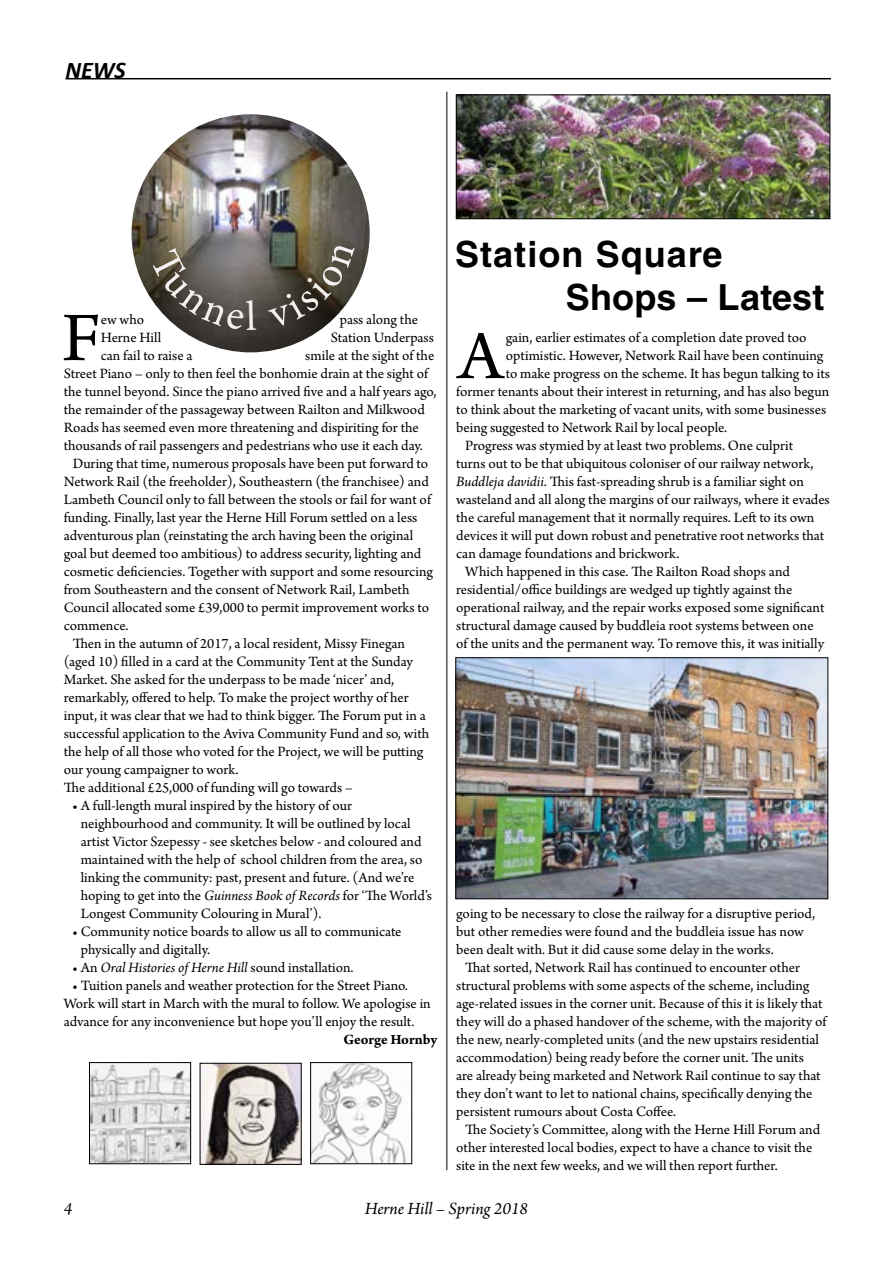
<style>
.page{position:relative;width:893px;height:1263px;background:#fff}
.page>*{position:absolute;margin:0;border:0;box-sizing:border-box;transform-origin:0 0}
.t1{font:73.2px "Arno Pro";color:#000}
.t2{font:700 36px/43.2px "Helvetica LT Std";letter-spacing:.025em;color:#000}
.t3{font:italic 700 24px "Calibri";color:#000}
.t4{font:italic 18px "Arno Pro";color:#000}
.t5{font:15px/18px "Arno Pro";color:#000}
.t6{font:italic 15px "Arno Pro";letter-spacing:-.005em;color:#000}
.t7{font:700 15px "Arno Pro";color:#000}
.s1{font-style:italic}
.s2{font-style:normal}
</style>
<div class="page">
<hr style="left:65px;top:78px;width:766px;height:1px;background:#000">
<hr style="left:446px;top:92px;width:1px;height:1078px;background:#000">
<img style="left:457px;top:659px;width:369px;height:238px">
<div style="left:455px;top:657px;width:373px;height:242px;border:1px solid #000"></div>
<img style="left:458px;top:96px;width:370px;height:121px">
<div style="left:456px;top:94px;width:374px;height:125px;border:1px solid #000"></div>
<img style="left:132px;top:114px;width:238px;height:238px;border-radius:119px">
<img style="left:91px;top:1064px;width:98px;height:98px">
<div style="left:89px;top:1062px;width:102px;height:102px;border:1px solid #000"></div>
<img style="left:202px;top:1065px;width:98px;height:98px">
<div style="left:200px;top:1063px;width:102px;height:102px;border:1px solid #000"></div>
<img style="left:312px;top:1064px;width:94px;height:98px">
<div style="left:310px;top:1062px;width:102px;height:102px;border:1px solid #000"></div>
<svg style="left:150px;top:248px;width:106px;height:82px;background:#625d57"></svg>
<svg style="left:268px;top:242px;width:87px;height:86px;background:#534f44"></svg>
<h3 class="t3" style="left:65px;top:53px;width:62px">NEWS</h3>
<h1 class="t1" style="left:62px;top:296px;width:40px">F</h1>
<p class="t5" style="left:101px;top:311px;width:45px">ew who</p>
<p class="t5" style="left:340px;top:311px;width:80px">pass along the</p>
<p class="t5" style="left:101px;top:329px;width:62px">Herne Hill</p>
<p class="t5" style="left:331px;top:329px;width:105px">Station Underpass</p>
<p class="t5" style="left:101px;top:347px;width:93px">can fail to raise a</p>
<p class="t5" style="left:305px;top:347px;width:131px">smile at the sight of the</p>
<p class="t5" style="left:64px;top:365px;width:366px">Street Piano – only to then feel the bonhomie drain at the sight of</p>
<p class="t5" style="left:64px;top:383px;width:374px">the tunnel beyond. Since the piano arrived five and a half years ago,</p>
<p class="t5" style="left:64px;top:401px;width:363px">the remainder of the passageway between Railton and Milkwood</p>
<p class="t5" style="left:64px;top:419px;width:357px">Roads has seemed even more threatening and dispiriting for the</p>
<p class="t5" style="left:64px;top:437px;width:361px">thousands of rail passengers and pedestrians who use it each day.</p>
<p class="t5" style="left:73px;top:455px;width:357px">During that time, numerous proposals have been put forward to</p>
<p class="t5" style="left:64px;top:473px;width:366px">Network Rail (the freeholder), Southeastern (the franchisee) and</p>
<p class="t5" style="left:64px;top:491px;width:369px">Lambeth Council only to fall between the stools or fail for want of</p>
<p class="t5" style="left:64px;top:509px;width:355px">funding. Finally, last year the Herne Hill Forum settled on a less</p>
<p class="t5" style="left:64px;top:527px;width:351px">adventurous plan (reinstating the arch having been the original</p>
<p class="t5" style="left:64px;top:545px;width:359px">goal but deemed too ambitious) to address security, lighting and</p>
<p class="t5" style="left:64px;top:563px;width:371px">cosmetic deficiencies. Together with support and some resourcing</p>
<p class="t5" style="left:64px;top:581px;width:347px">from Southeastern and the consent of Network Rail, Lambeth</p>
<p class="t5" style="left:64px;top:599px;width:367px">Council allocated some £39,000 to permit improvement works to</p>
<p class="t5" style="left:64px;top:617px;width:66px">commence.</p>
<p class="t5" style="left:73px;top:635px;width:334px">Then in the autumn of 2017, a local resident, Missy Finegan</p>
<p class="t5" style="left:64px;top:653px;width:351px">(aged 10) filled in a card at the Community Tent at the Sunday</p>
<p class="t5" style="left:64px;top:671px;width:332px">Market. She asked for the underpass to be made ‘nicer’ and,</p>
<p class="t5" style="left:64px;top:689px;width:346px">remarkably, offered to help. To make the project worthy of her</p>
<p class="t5" style="left:64px;top:707px;width:364px">input, it was clear that we had to think bigger. The Forum put in a</p>
<p class="t5" style="left:64px;top:725px;width:367px">successful application to the Aviva Community Fund and so, with</p>
<p class="t5" style="left:64px;top:743px;width:361px">the help of all those who voted for the Project, we will be putting</p>
<p class="t5" style="left:64px;top:761px;width:176px">our young campaigner to work.</p>
<p class="t5" style="left:64px;top:779px;width:290px">The additional £25,000 of funding will go towards –</p>
<p class="t5" style="left:81px;top:797px;width:353px;text-indent:-9px">• A full-length mural inspired by the history of our neighbourhood and community. It will be outlined by local artist Victor Szepessy - see sketches below - and coloured and maintained with the help of school children from the area, so linking the community: past, present and future. (And we’re hoping to get into the <span class="s1">Guinness Book of Records</span> for ‘The World’s Longest Community Colouring in Mural’).</p>
<p class="t5" style="left:81px;top:923px;width:322px;text-indent:-9px">• Community notice boards to allow us all to communicate physically and digitally.</p>
<p class="t6" style="left:72px;top:959px;width:283px"><span class="s2">• An</span> Oral Histories of Herne Hill <span class="s2">sound installation.</span></p>
<p class="t5" style="left:64px;top:977px;width:368px;text-indent:9px">• Tuition panels and weather protection for the Street Piano.<br>Work will start in March with the mural to follow. We apologise in advance for any inconvenience but hope you’ll enjoy the result.</p>
<p class="t7" style="left:343px;top:1031px;width:96px">George Hornby</p>
<h2 class="t2" style="left:566px;top:232px;width:260px;text-indent:-111px">Station Square<br>Shops – Latest</h2>
<h1 class="t1" style="left:458px;top:314px;width:46px">A</h1>
<p class="t5" style="left:506px;top:329px;width:302px">gain, earlier estimates of a completion date proved too</p>
<p class="t5" style="left:506px;top:347px;width:319px">optimistic. However, Network Rail have been continuing</p>
<p class="t5" style="left:506px;top:365px;width:326px">to make progress on the scheme. It has begun talking to its</p>
<p class="t5" style="left:456px;top:383px;width:374px">former tenants about their interest in returning, and has also begun</p>
<p class="t5" style="left:456px;top:401px;width:371px">to think about the marketing of vacant units, with some businesses</p>
<p class="t5" style="left:456px;top:419px;width:273px">being suggested to Network Rail by local people.</p>
<p class="t5" style="left:465px;top:437px;width:329px">Progress was stymied by at least two problems. One culprit</p>
<p class="t5" style="left:456px;top:455px;width:359px">turns out to be that ubiquitous coloniser of our railway network,</p>
<p class="t5" style="left:456px;top:473px;width:349px"><span class="s1">Buddleja davidii</span>. This fast-spreading shrub is a familiar sight on</p>
<p class="t5" style="left:456px;top:491px;width:375px">wasteland and all along the margins of our railways, where it evades</p>
<p class="t5" style="left:456px;top:509px;width:360px">the careful management that it normally requires. Left to its own</p>
<p class="t5" style="left:456px;top:527px;width:369px">devices it will put down robust and penetrative root networks that</p>
<p class="t5" style="left:456px;top:545px;width:225px">can damage foundations and brickwork.</p>
<p class="t5" style="left:465px;top:563px;width:326px">Which happened in this case. The Railton Road shops and</p>
<p class="t5" style="left:456px;top:581px;width:338px">residential/office buildings are wedged up tightly against the</p>
<p class="t5" style="left:456px;top:599px;width:370px">operational railway, and the repair works exposed some significant</p>
<p class="t5" style="left:456px;top:617px;width:359px">structural damage caused by buddleia root systems between one</p>
<p class="t5" style="left:456px;top:635px;width:369px">of the units and the permanent way. To remove this, it was initially</p>
<p class="t5" style="left:456px;top:905px;width:360px">going to be necessary to close the railway for a disruptive period,</p>
<p class="t5" style="left:456px;top:923px;width:349px">but other remedies were found and the buddleia issue has now</p>
<p class="t5" style="left:456px;top:941px;width:319px">been dealt with. But it did cause some delay in the works.</p>
<p class="t5" style="left:465px;top:959px;width:336px">That sorted, Network Rail has continued to encounter other</p>
<p class="t5" style="left:456px;top:977px;width:355px">structural problems with some aspects of the scheme, including</p>
<p class="t5" style="left:456px;top:995px;width:368px">age-related issues in the corner unit. Because of this it is likely that</p>
<p class="t5" style="left:456px;top:1013px;width:372px">they will do a phased handover of the scheme, with the majority of</p>
<p class="t5" style="left:456px;top:1031px;width:364px">the new, nearly-completed units (and the new upstairs residential</p>
<p class="t5" style="left:456px;top:1049px;width:349px">accommodation) being ready before the corner unit. The units</p>
<p class="t5" style="left:456px;top:1067px;width:366px">are already being marketed and Network Rail continue to say that</p>
<p class="t5" style="left:456px;top:1085px;width:358px">they don’t want to let to national chains, specifically denying the</p>
<p class="t5" style="left:456px;top:1103px;width:221px">persistent rumours about Costa Coffee.</p>
<p class="t5" style="left:465px;top:1121px;width:357px">The Society’s Committee, along with the Herne Hill Forum and</p>
<p class="t5" style="left:456px;top:1139px;width:358px">other interested local bodies, expect to have a chance to visit the</p>
<p class="t5" style="left:456px;top:1157px;width:323px">site in the next few weeks, and we will then report further.</p>
<p class="t4" style="left:64px;top:1198px;width:10px">4</p>
<p class="t4" style="left:365px;top:1198px;width:165px">Herne Hill – Spring 2018</p>
</div>
